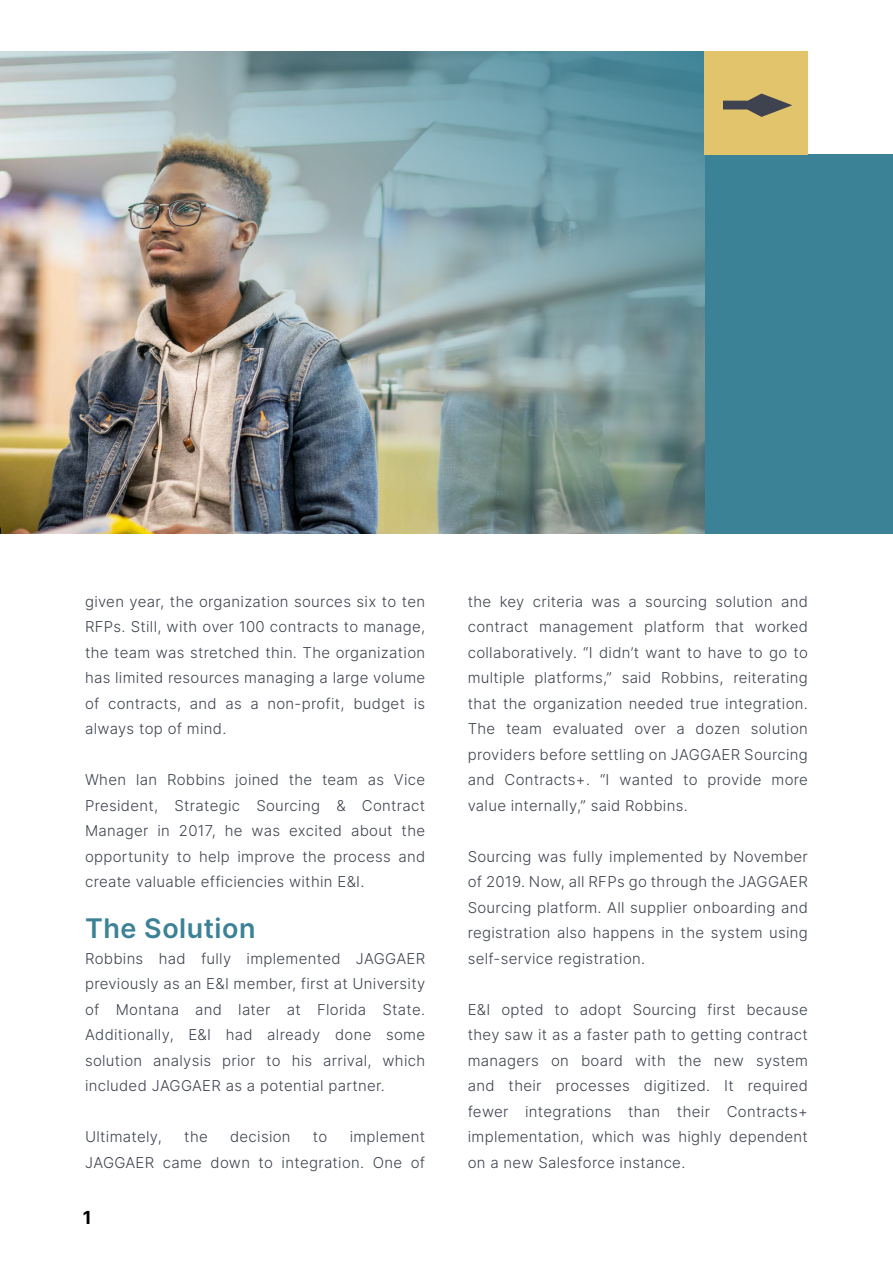
<style>
.page{position:relative;width:893px;height:1263px;background:#fff}
.page>*{position:absolute;margin:0;border:0;box-sizing:border-box;transform-origin:0 0}
.t1{font:600 27px "Inter";letter-spacing:.02em;color:#3c8296}
.t2{font:700 18px "Inter";color:#000}
.t3{font:300 15px/25.5px "Inter";letter-spacing:.02em;color:#3e434f;text-align:justify}
</style>
<div class="page">
<div style="left:468px;top:155px;width:425px;height:379px;background:#3c8296"></div>
<img style="left:0;top:51px;width:704px;height:483px">
<div style="left:704px;top:51px;width:104px;height:104px;background:#e2c46d"></div>
<svg style="left:723px;top:94px;width:69px;height:23px"></svg>
<p class="t3" style="left:85px;top:588px;width:342px">given year, the organization sources six to ten RFPs. Still, with over 100 contracts to manage, the team was stretched thin. The organization has limited resources managing a large volume of contracts, and as a non-profit, budget is always top of mind.</p>
<p class="t3" style="left:85px;top:767px;width:342px">When Ian Robbins joined the team as Vice President, Strategic Sourcing &amp; Contract Manager in 2017, he was excited about the opportunity to help improve the process and create valuable efficiencies within E&amp;I.</p>
<h1 class="t1" style="left:85px;top:909px;width:172px">The Solution</h1>
<p class="t3" style="left:85px;top:945px;width:342px">Robbins had fully implemented JAGGAER previously as an E&amp;I member, first at University of Montana and later at Florida State.<br>Additionally, E&amp;I had already done some solution analysis prior to his arrival, which included JAGGAER as a potential partner.</p>
<p class="t3" style="left:85px;top:1124px;width:78px">Ultimately,</p>
<p class="t3" style="left:184px;top:1124px;width:25px">the</p>
<p class="t3" style="left:230px;top:1124px;width:62px">decision</p>
<p class="t3" style="left:313px;top:1124px;width:16px">to</p>
<p class="t3" style="left:85px;top:1124px;width:342px;text-align:right">implement<br>JAGGAER came down to integration. One of</p>
<p class="t2" style="left:83px;top:1204px;width:10px">1</p>
<p class="t3" style="left:468px;top:588px;width:342px">the key criteria was a sourcing solution and contract management platform that worked collaboratively. “I didn’t want to have to go to multiple platforms,” said Robbins, reiterating that the organization needed true integration.<br>The team evaluated over a dozen solution providers before settling on JAGGAER Sourcing and Contracts+. “I wanted to provide more value internally,” said Robbins.</p>
<p class="t3" style="left:468px;top:843px;width:342px">Sourcing was fully implemented by November of 2019. Now, all RFPs go through the JAGGAER Sourcing platform. All supplier onboarding and registration also happens in the system using self-service registration.</p>
<p class="t3" style="left:468px;top:996px;width:342px">E&amp;I opted to adopt Sourcing first because they saw it as a faster path to getting contract managers on board with the new system and their processes digitized. It required fewer integrations than their Contracts+ implementation, which was highly dependent on a new Salesforce instance.</p>
</div>
